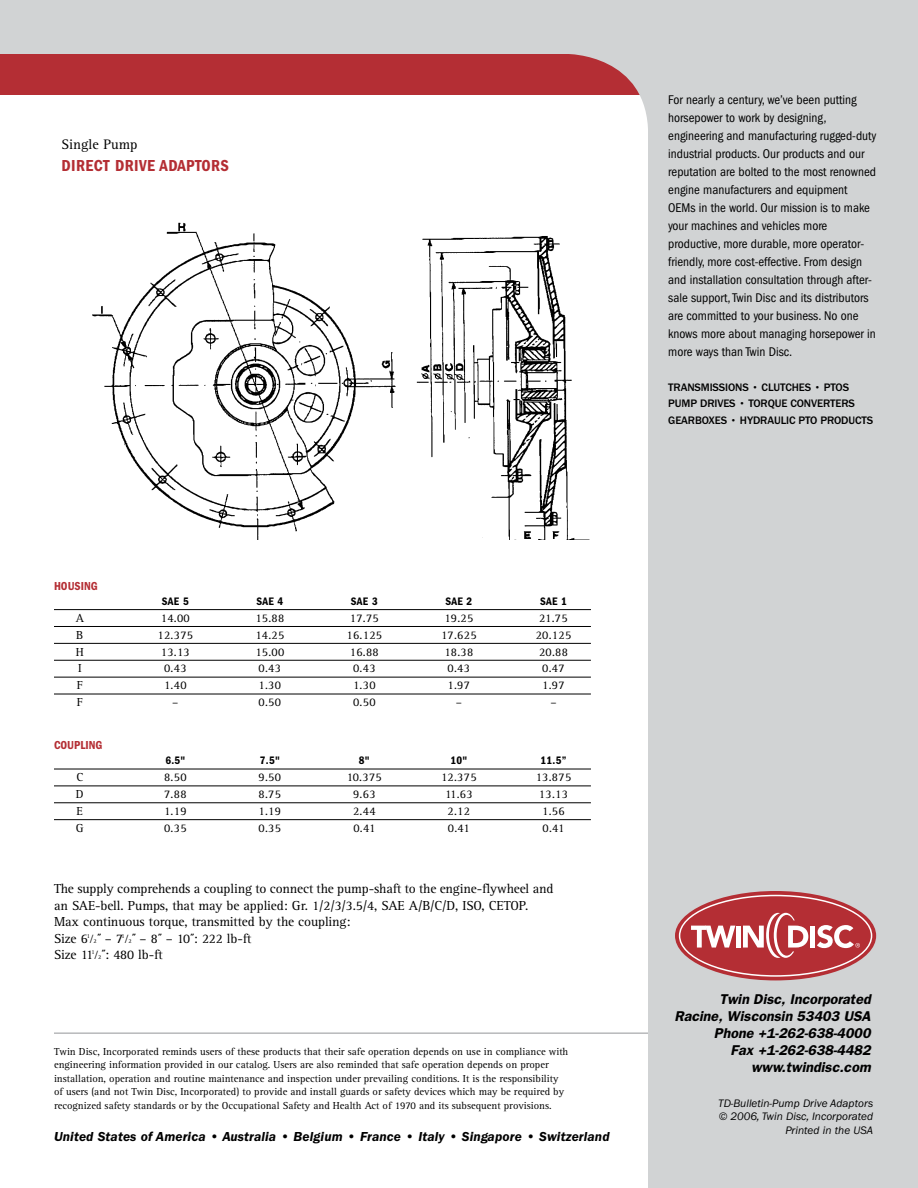
<style>
.page{position:relative;width:918px;height:1188px;background:#fff}
.page>*{position:absolute;margin:0;border:0;box-sizing:border-box;transform-origin:0 0}
.t1{font:600 condensed 16.5px "Franklin Gothic";letter-spacing:.025em;color:#b42e34}
.t2{font:italic 600 14.25px/17.1px "Franklin Gothic";color:#000;text-align:right}
.t3{font:14.25px "Rotis Serif";color:#000}
.t4{font:13.5px/16.5px "Rotis Serif";letter-spacing:-.01em;color:#000}
.t5{font:italic 600 13.5px "Franklin Gothic";letter-spacing:.01em;color:#000}
.t6{font:condensed 13.05px/18px "Franklin Gothic";color:#000}
.t7{font:12px "Rotis Serif";letter-spacing:.025em;color:#000}
.t8{font:600 condensed 12px "Franklin Gothic";color:#b42e34}
.t9{font:500 11.25px/16.5px "Franklin Gothic";letter-spacing:-.01em;color:#000}
.t10{font:italic 11.25px/13.5px "Franklin Gothic";color:#000;text-align:right}
.t11{font:600 condensed 11.25px "Franklin Gothic";color:#000}
.t12{font:10.5px/13.5px "Rotis Serif";color:#000}
.s1{font-size:6.15px}
</style>
<div class="page">
<div style="left:0;top:0;width:918px;height:54px;background:#d1d3d4"></div>
<div style="left:648px;top:27px;width:270px;height:1161px;background:#d1d3d4"></div>
<div style="left:0;top:54px;width:686px;height:40px;background:#b42e34"></div>
<svg style="left:567px;top:54px;width:119px;height:71px"></svg>
<hr style="left:54px;top:1033px;width:594px;height:1px;background:#939598">
<img style="left:92px;top:222px;width:498px;height:318px">
<hr style="left:54px;top:609px;width:537px;height:1px;background:#000">
<hr style="left:54px;top:626px;width:537px;height:1px;background:#000">
<hr style="left:54px;top:643px;width:537px;height:1px;background:#000">
<hr style="left:54px;top:660px;width:537px;height:1px;background:#000">
<hr style="left:54px;top:677px;width:537px;height:1px;background:#000">
<hr style="left:54px;top:694px;width:537px;height:1px;background:#000">
<hr style="left:54px;top:769px;width:537px;height:1px;background:#000">
<hr style="left:54px;top:786px;width:537px;height:1px;background:#000">
<hr style="left:54px;top:803px;width:537px;height:1px;background:#000">
<hr style="left:54px;top:819px;width:537px;height:1px;background:#000">
<div style="left:675px;top:891px;width:201px;height:89px;background:#b42e34;border-radius:50%"></div>
<svg style="left:679px;top:895px;width:193px;height:82px"></svg>
<p class="t3" style="left:61px;top:136px;width:78px">Single Pump</p>
<p class="t1" style="left:61px;top:156px;width:169px">DIRECT DRIVE ADAPTORS</p>
<p class="t6" style="left:668px;top:91px;width:210px">For nearly a century, we’ve been putting horsepower to work by designing, engineering and manufacturing rugged-duty industrial products. Our products and our reputation are bolted to the most renowned engine manufacturers and equipment OEMs in the world. Our mission is to make your machines and vehicles more productive, more durable, more operator&shy;friendly, more cost-effective. From design and installation consultation through after&shy;sale support, Twin Disc and its distributors are committed to your business. No one knows more about managing horsepower in more ways than Twin Disc.</p>
<p class="t9" style="left:668px;top:379px;width:188px">TRANSMISSIONS • CLUTCHES • PTOS<br>PUMP DRIVES • TORQUE CONVERTERS<br>GEAR BOXES • HYDRAULIC PTO</p>
<p class="t9" style="left:821px;top:412px;width:54px">PRODUCTS</p>
<p class="t8" style="left:54px;top:579px;width:45px">HOUSING</p>
<p class="t11" style="left:183px;top:595px;width:7px">5</p>
<p class="t11" style="left:256px;top:595px;width:6px">SAE</p>
<p class="t11" style="left:278px;top:595px;width:7px">4</p>
<p class="t11" style="left:351px;top:595px;width:6px">SAE</p>
<p class="t11" style="left:372px;top:595px;width:7px">3</p>
<p class="t11" style="left:445px;top:595px;width:6px">SAE</p>
<p class="t11" style="left:467px;top:595px;width:7px">2</p>
<p class="t11" style="left:540px;top:595px;width:6px">SAE</p>
<p class="t11" style="left:561px;top:595px;width:7px">1</p>
<p class="t7" style="left:76px;top:611px;width:10px">A</p>
<p class="t7" style="left:161px;top:611px;width:31px">14.00</p>
<p class="t7" style="left:255px;top:611px;width:31px">15.88</p>
<p class="t7" style="left:350px;top:611px;width:31px">17.75</p>
<p class="t7" style="left:444px;top:611px;width:31px">19.25</p>
<p class="t7" style="left:539px;top:611px;width:30px">21.75</p>
<p class="t7" style="left:76px;top:628px;width:9px">B</p>
<p class="t7" style="left:158px;top:628px;width:37px">12.375</p>
<p class="t7" style="left:255px;top:628px;width:31px">14.25</p>
<p class="t7" style="left:347px;top:628px;width:37px">16.125</p>
<p class="t7" style="left:441px;top:628px;width:37px">17.625</p>
<p class="t7" style="left:536px;top:628px;width:37px">20.125</p>
<p class="t7" style="left:76px;top:645px;width:10px">H</p>
<p class="t7" style="left:161px;top:645px;width:31px">13.13</p>
<p class="t7" style="left:255px;top:645px;width:31px">15.00</p>
<p class="t7" style="left:350px;top:645px;width:31px">16.88</p>
<p class="t7" style="left:444px;top:645px;width:31px">18.38</p>
<p class="t7" style="left:539px;top:645px;width:31px">20.88</p>
<p class="t7" style="left:78px;top:662px;width:5px">I</p>
<p class="t7" style="left:164px;top:662px;width:24px">0.43</p>
<p class="t7" style="left:259px;top:662px;width:24px">0.43</p>
<p class="t7" style="left:353px;top:662px;width:24px">0.43</p>
<p class="t7" style="left:448px;top:662px;width:24px">0.43</p>
<p class="t7" style="left:542px;top:662px;width:24px">0.47</p>
<p class="t7" style="left:77px;top:678px;width:8px">F</p>
<p class="t7" style="left:164px;top:678px;width:24px">1.40</p>
<p class="t7" style="left:259px;top:678px;width:24px">1.30</p>
<p class="t7" style="left:353px;top:678px;width:24px">1.30</p>
<p class="t7" style="left:448px;top:678px;width:24px">1.97</p>
<p class="t7" style="left:542px;top:678px;width:24px">1.97</p>
<p class="t7" style="left:77px;top:695px;width:8px">F</p>
<p class="t7" style="left:172px;top:695px;width:8px">–</p>
<p class="t7" style="left:259px;top:695px;width:24px">0.50</p>
<p class="t7" style="left:353px;top:695px;width:24px">0.50</p>
<p class="t7" style="left:456px;top:695px;width:8px">–</p>
<p class="t7" style="left:550px;top:695px;width:8px">–</p>
<p class="t8" style="left:54px;top:738px;width:50px">COUPLING</p>
<p class="t11" style="left:165px;top:754px;width:21px">6.5"</p>
<p class="t11" style="left:260px;top:754px;width:22px">7.5"</p>
<p class="t11" style="left:359px;top:754px;width:12px">8"</p>
<p class="t11" style="left:450px;top:754px;width:18px">10"</p>
<p class="t11" style="left:540px;top:754px;width:28px">11.5”</p>
<p class="t7" style="left:76px;top:770px;width:8px">C</p>
<p class="t7" style="left:164px;top:770px;width:24px">8.50</p>
<p class="t7" style="left:259px;top:770px;width:24px">9.50</p>
<p class="t7" style="left:347px;top:770px;width:36px">10.375</p>
<p class="t7" style="left:441px;top:770px;width:37px">12.375</p>
<p class="t7" style="left:536px;top:770px;width:37px">13.875</p>
<p class="t7" style="left:76px;top:787px;width:9px">D</p>
<p class="t7" style="left:164px;top:787px;width:24px">7.88</p>
<p class="t7" style="left:259px;top:787px;width:24px">8.75</p>
<p class="t7" style="left:353px;top:787px;width:24px">9.63</p>
<p class="t7" style="left:445px;top:787px;width:29px">11.63</p>
<p class="t7" style="left:539px;top:787px;width:31px">13.13</p>
<p class="t7" style="left:77px;top:804px;width:8px">E</p>
<p class="t7" style="left:164px;top:804px;width:24px">1.19</p>
<p class="t7" style="left:259px;top:804px;width:24px">1.19</p>
<p class="t7" style="left:353px;top:804px;width:24px">2.44</p>
<p class="t7" style="left:448px;top:804px;width:24px">2.12</p>
<p class="t7" style="left:542px;top:804px;width:24px">1.56</p>
<p class="t7" style="left:76px;top:821px;width:10px">G</p>
<p class="t7" style="left:164px;top:821px;width:24px">0.35</p>
<p class="t7" style="left:259px;top:821px;width:24px">0.35</p>
<p class="t7" style="left:353px;top:821px;width:23px">0.41</p>
<p class="t7" style="left:448px;top:821px;width:23px">0.41</p>
<p class="t7" style="left:543px;top:821px;width:23px">0.41</p>
<p class="t4" style="left:54px;top:881px;width:501px">The supply comprehends a coupling to connect the pump-shaft to the engine-flywheel and an SAE-bell. Pumps, that may be applied: Gr. 1/2/3/3.5/4, SAE A/B/C/D, ISO, CETOP.<br>Max continuous torque, transmitted by the coupling:<br>Size 6<sup>1</sup>⁄<span class="s1">2</span>˝ – 7<sup>1</sup>⁄<span class="s1">2</span>˝ – 8˝ – 10˝: 222 lb-ft<br>Size 11<sup>1</sup>⁄<span class="s1">2</span>˝: 480 lb-ft</p>
<p class="t12" style="left:54px;top:1045px;width:516px">Twin Disc, Incorporated reminds users of these products that their safe operation depends on use in compliance with engineering information provided in our catalog. Users are also reminded that safe operation depends on proper installation, operation and routine maintenance and inspection under prevailing conditions. It is the responsibility of users (and not Twin Disc, Incorporated) to provide and install guards or safety devices which may be required by recognized safety standards or by the Occupational Safety and Health Act of 1970 and its subsequent provisions.</p>
<p class="t5" style="left:54px;top:1129px;width:557px">United States of America • Australia • Belgium • France • Italy • Singapore • Switzerland</p>
<p class="t2" style="left:674px;top:991px;width:198px">Twin Disc, Incorporated<br>Racine, Wisconsin 53403 USA<br>Phone +1-262-638-4000<br>Fax +1-262-638-4482 www.twindisc.com</p>
<p class="t10" style="left:718px;top:1097px;width:157px">TD-Bulletin-Pump Drive Adaptors © 2006, Twin Disc, Incorporated<br>Printed in the USA</p>
</div>
